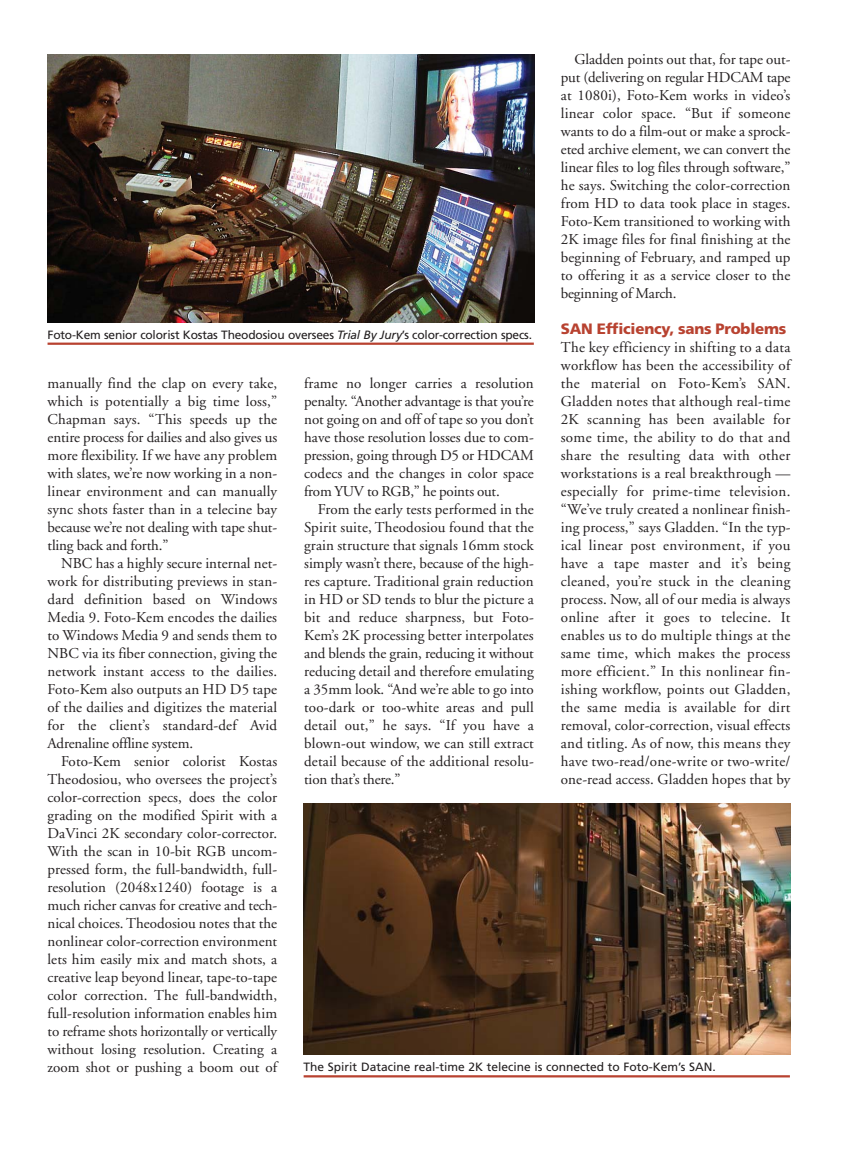
<style>
.page{position:relative;width:851px;height:1161px;background:#fff}
.page>*{position:absolute;margin:0;border:0;box-sizing:border-box;transform-origin:0 0}
.t1{font:15px/18px "Adobe Garamond";letter-spacing:.005em;color:#231f20;text-align:justify}
.t2{font:900 15px "Frutiger";letter-spacing:-.01em;color:#b84230}
.t3{font:12px "Frutiger";letter-spacing:-.015em;color:#231f20}
.s1{font-style:italic}
</style>
<div class="page">
<img style="left:48px;top:54px;width:486px;height:268px">
<hr style="left:48px;top:343px;width:486px;height:2px;background:#b84230">
<img style="left:303px;top:803px;width:487px;height:252px">
<hr style="left:303px;top:1075px;width:486px;height:2px;background:#b84230">
<p class="t1" style="left:561px;top:52px;width:231px;text-indent:14px">Gladden points out that, for tape out&shy;put (delivering on regular HDCAM tape at 1080i), Foto-Kem works in video’s linear color space. “But if someone wants to do a film-out or make a sprock&shy;eted archive element, we can convert the linear files to log files through software,” he says. Switching the color-correction from HD to data took place in stages.<br>Foto-Kem transitioned to working with 2K image files for final finishing at the beginning of February, and ramped up to offering it as a service closer to the beginning of March.</p>
<p class="t2" style="left:561px;top:323px;width:227px">SAN Efficiency, sans Problems</p>
<p class="t1" style="left:561px;top:340px;width:231px">The key efficiency in shifting to a data workflow has been the accessibility of the material on Foto-Kem’s SAN.<br>Gladden notes that although real-time 2K scanning has been available for some time, the ability to do that and share the resulting data with other workstations is a real breakthrough — especially for prime-time television. “We’ve truly created a nonlinear finish&shy;ing process,” says Gladden. “In the typ&shy;ical linear post environment, if you have a tape master and it’s being cleaned, you’re stuck in the cleaning process. Now, all of our media is always online after it goes to telecine. It enables us to do multiple things at the same time, which makes the process more efficient.” In this nonlinear fin&shy;ishing workflow, points out Gladden, the same media is available for dirt removal, color-correction, visual effects and titling. As of now, this means they have two-read/one-write or two-write/ one-read access. Gladden hopes that by</p>
<p class="t3" style="left:48px;top:330px;width:486px">Foto-Kem senior colorist Kostas Theodosiou oversees <span class="s1">Trial By Jury</span>’s color-correction specs.</p>
<p class="t1" style="left:48px;top:376px;width:231px">manually find the clap on every take, which is potentially a big time loss,” Chapman says. “This speeds up the entire process for dailies and also gives us more flexibility. If we have any problem with slates, we’re now working in a non&shy;linear environment and can manually sync shots faster than in a telecine bay because we’re not dealing with tape shut&shy;tling back and forth.”</p>
<p class="t1" style="left:48px;top:556px;width:231px;text-indent:14px">NBC has a highly secure internal net&shy;work for distributing previews in stan&shy;dard definition based on Windows Media 9. Foto-Kem encodes the dailies to Windows Media 9 and sends them to NBC via its fiber connection, giving the network instant access to the dailies.<br>Foto-Kem also outputs an HD D5 tape of the dailies and digitizes the material for the client’s standard-def Avid Adrenaline offline system.</p>
<p class="t1" style="left:48px;top:754px;width:231px;text-indent:14px">Foto-Kem senior colorist Kostas Theodosiou, who oversees the project’s color-correction specs, does the color grading on the modified Spirit with a DaVinci 2K secondary color-corrector.<br>With the scan in 10-bit RGB uncom&shy;pressed form, the full-bandwidth, full&shy;resolution (2048x1240) footage is a much richer canvas for creative and tech&shy;nical choices. Theodosiou notes that the nonlinear color-correction environment lets him easily mix and match shots, a creative leap beyond linear, tape-to-tape color correction. The full-bandwidth, full-resolution information enables him to reframe shots horizontally or vertically without losing resolution. Creating a zoom shot or pushing a boom out of</p>
<p class="t1" style="left:304px;top:376px;width:231px">frame no longer carries a resolution penalty. “Another advantage is that you’re not going on and off of tape so you don’t have those resolution losses due to com&shy;pression, going through D5 or HDCAM codecs and the changes in color space from YUV to RGB,” he points out.</p>
<p class="t1" style="left:304px;top:502px;width:231px;text-indent:13px">From the early tests performed in the Spirit suite, Theodosiou found that the grain structure that signals 16mm stock simply wasn’t there, because of the high&shy;res capture. Traditional grain reduction in HD or SD tends to blur the picture a bit and reduce sharpness, but Foto-Kem’s 2K processing better interpolates and blends the grain, reducing it without reducing detail and therefore emulating a 35mm look. “And we’re able to go into too-dark or too-white areas and pull detail out,” he says. “If you have a blown-out window, we can still extract detail because of the additional resolu&shy;tion that’s there.”</p>
<p class="t3" style="left:303px;top:1062px;width:414px">The Spirit Datacine real-time 2K telecine is connected to Foto-Kem’s SAN.</p>
</div>
